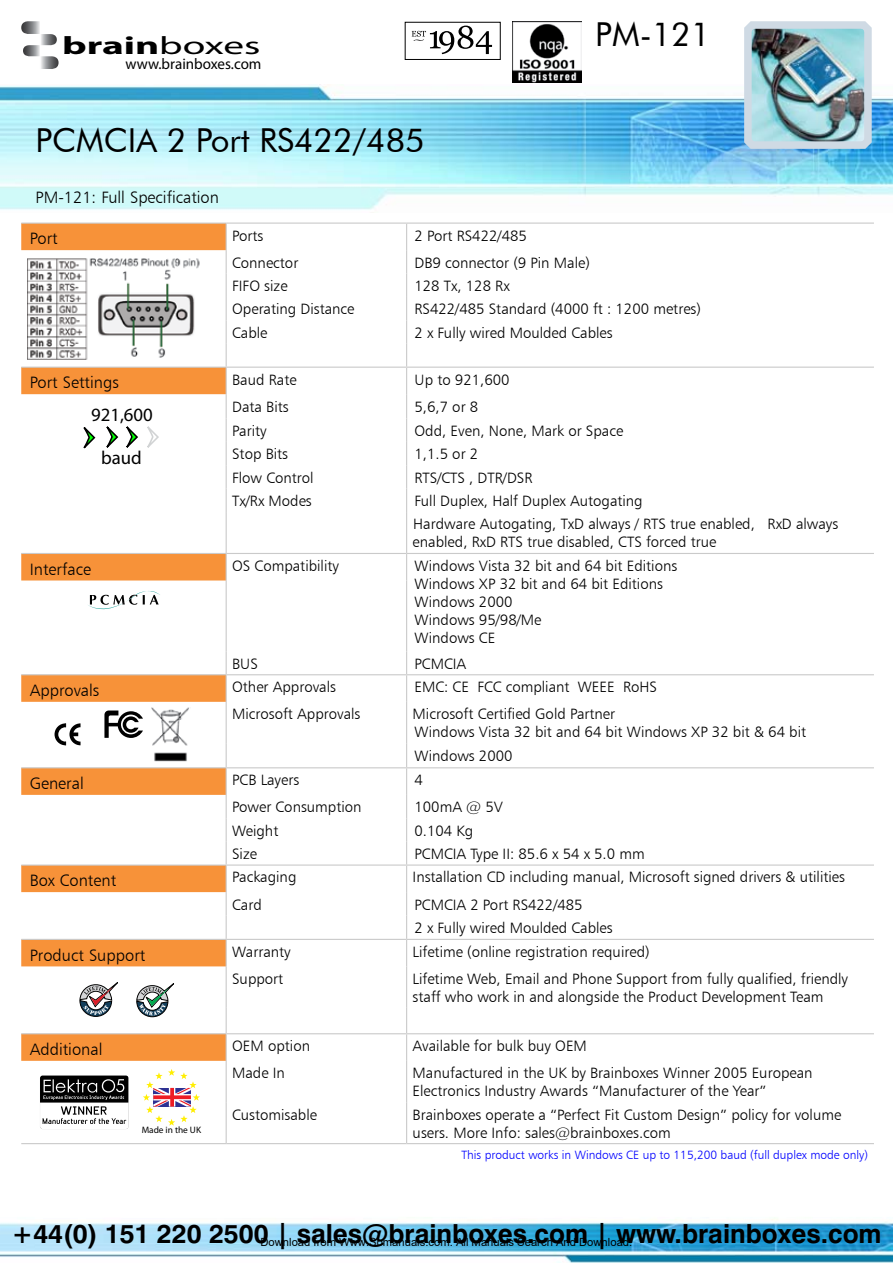
<style>
.page{position:relative;width:893px;height:1263px;background:#fff}
.page>*{position:absolute;margin:0;border:0;box-sizing:border-box;transform-origin:0 0}
.t1{font:33px "Futura BT";color:#000}
.t2{font:700 26.25px "Swiss 721 BT";color:#000}
.t3{font:700 25.2px "Myriad Pro";color:#000;scale:1.64 1}
.t4{font:18.75px "Myriad Pro";color:#000}
.t5{font:16.5px "Humanist 777 BT Light B";color:#000}
.t6{font:15.45px "Myriad Pro";color:#000}
.t7{font:15px/18px "Humanist 777 BT Light B";color:#000}
.t8{font:12px "Humanist 777 BT Light B";color:#00f}
.t9{font:11.25px "Arial";color:#000}
.t10{font:9.3px "Myriad Pro";color:#000}
.s1{font-weight:400}
</style>
<div class="page">
<img style="left:0;top:1218px;width:893px;height:45px">
<svg style="left:21px;top:21px;width:38px;height:48px"></svg>
<svg style="left:512px;top:21px;width:70px;height:62px"></svg>
<img style="left:513px;top:22px;width:68px;height:60px">
<svg style="left:412px;top:26px;width:80px;height:28px"></svg>
<div style="left:405px;top:22px;width:95px;height:38px;border:1px solid #000"></div>
<img style="left:0;top:85px;width:893px;height:125px">
<svg style="left:21px;top:224px;width:205px;height:837px"></svg>
<hr style="left:21px;top:223px;width:205px;height:1px;background:#cacaca">
<hr style="left:226px;top:223px;width:181px;height:1px;background:#cacaca">
<hr style="left:407px;top:223px;width:467px;height:1px;background:#cacaca">
<hr style="left:21px;top:367px;width:205px;height:1px;background:#cacaca">
<hr style="left:226px;top:367px;width:181px;height:1px;background:#cacaca">
<hr style="left:407px;top:367px;width:467px;height:1px;background:#cacaca">
<svg style="left:226px;top:224px;width:1px;height:288px"></svg>
<svg style="left:406px;top:224px;width:1px;height:288px"></svg>
<hr style="left:226px;top:512px;width:1px;height:41px;background:#cacaca">
<hr style="left:406px;top:512px;width:1px;height:41px;background:#cacaca">
<hr style="left:21px;top:767px;width:205px;height:1px;background:#cacaca">
<hr style="left:226px;top:767px;width:181px;height:1px;background:#cacaca">
<hr style="left:407px;top:767px;width:467px;height:1px;background:#cacaca">
<hr style="left:21px;top:553px;width:205px;height:1px;background:#cacaca">
<hr style="left:226px;top:553px;width:181px;height:1px;background:#cacaca">
<svg style="left:226px;top:554px;width:1px;height:26px"></svg>
<hr style="left:21px;top:864px;width:205px;height:2px;background:#cacaca">
<hr style="left:226px;top:864px;width:181px;height:2px;background:#cacaca">
<hr style="left:407px;top:553px;width:467px;height:1px;background:#cacaca">
<svg style="left:406px;top:554px;width:1px;height:26px"></svg>
<hr style="left:407px;top:864px;width:467px;height:2px;background:#cacaca">
<hr style="left:226px;top:580px;width:1px;height:71px;background:#cacaca">
<hr style="left:406px;top:580px;width:1px;height:71px;background:#cacaca">
<hr style="left:21px;top:674px;width:205px;height:1px;background:#cacaca">
<hr style="left:226px;top:674px;width:181px;height:1px;background:#cacaca">
<svg style="left:226px;top:651px;width:1px;height:51px"></svg>
<hr style="left:407px;top:674px;width:467px;height:1px;background:#cacaca">
<svg style="left:406px;top:651px;width:1px;height:51px"></svg>
<hr style="left:226px;top:702px;width:1px;height:41px;background:#cacaca">
<hr style="left:406px;top:702px;width:1px;height:41px;background:#cacaca">
<hr style="left:226px;top:939px;width:181px;height:1px;background:#cacaca">
<hr style="left:407px;top:939px;width:467px;height:1px;background:#cacaca">
<svg style="left:406px;top:743px;width:1px;height:223px"></svg>
<hr style="left:226px;top:966px;width:1px;height:42px;background:#cacaca">
<hr style="left:406px;top:966px;width:1px;height:42px;background:#cacaca">
<hr style="left:21px;top:1033px;width:205px;height:1px;background:#cacaca">
<hr style="left:226px;top:1033px;width:181px;height:1px;background:#cacaca">
<svg style="left:226px;top:1008px;width:1px;height:53px"></svg>
<hr style="left:407px;top:1033px;width:467px;height:1px;background:#cacaca">
<svg style="left:406px;top:1008px;width:1px;height:53px"></svg>
<hr style="left:226px;top:1061px;width:1px;height:41px;background:#cacaca">
<hr style="left:406px;top:1061px;width:1px;height:41px;background:#cacaca">
<hr style="left:226px;top:1102px;width:1px;height:41px;background:#cacaca">
<hr style="left:406px;top:1102px;width:1px;height:41px;background:#cacaca">
<hr style="left:21px;top:1143px;width:205px;height:1px;background:#cacaca">
<hr style="left:226px;top:1143px;width:181px;height:1px;background:#cacaca">
<hr style="left:407px;top:1143px;width:467px;height:1px;background:#cacaca">
<svg style="left:226px;top:743px;width:1px;height:223px"></svg>
<hr style="left:21px;top:939px;width:205px;height:1px;background:#cacaca">
<img style="left:27px;top:257px;width:178px;height:103px">
<svg style="left:82px;top:427px;width:15px;height:23px"></svg>
<svg style="left:125px;top:427px;width:14px;height:22px"></svg>
<svg style="left:105px;top:427px;width:14px;height:22px"></svg>
<svg style="left:146px;top:427px;width:14px;height:22px"></svg>
<svg style="left:87px;top:591px;width:73px;height:18px"></svg>
<svg style="left:55px;top:723px;width:26px;height:22px"></svg>
<svg style="left:104px;top:710px;width:39px;height:28px"></svg>
<img style="left:151px;top:708px;width:40px;height:54px">
<svg style="left:80px;top:982px;width:38px;height:35px"></svg>
<svg style="left:136px;top:983px;width:38px;height:34px"></svg>
<svg style="left:40px;top:1075px;width:89px;height:54px"></svg>
<svg style="left:143px;top:1069px;width:57px;height:56px"></svg>
<img style="left:740px;top:21px;width:135px;height:132px">
<h3 class="t3" style="left:62px;top:29px;width:122px">brain<span class="s1">boxes</span></h3>
<p class="t6" style="left:125px;top:54px;width:137px">www.brainboxes.com</p>
<h1 class="t1" style="left:595px;top:15px;width:116px">PM-121</h1>
<h1 class="t1" style="left:36px;top:121px;width:391px">PCMCIA 2 Port RS422/485</h1>
<p class="t5" style="left:36px;top:187px;width:185px">PM-121: Full Specification</p>
<p class="t5" style="left:30px;top:228px;width:29px">Port</p>
<p class="t7" style="left:232px;top:226px;width:33px">Ports</p>
<p class="t7" style="left:414px;top:226px;width:114px">2 Port RS422/485</p>
<p class="t7" style="left:232px;top:253px;width:68px">Connector</p>
<p class="t7" style="left:414px;top:253px;width:177px">DB9 connector (9 Pin Male)</p>
<p class="t7" style="left:232px;top:276px;width:57px">FIFO size</p>
<p class="t7" style="left:414px;top:276px;width:97px">128 Tx, 128 Rx</p>
<p class="t7" style="left:232px;top:300px;width:124px">Operating Distance</p>
<p class="t7" style="left:413px;top:300px;width:290px">RS422/485 Standard (4000 ft : 1200 metres)</p>
<p class="t7" style="left:232px;top:323px;width:37px">Cable</p>
<p class="t7" style="left:414px;top:323px;width:200px">2 x Fully wired Moulded Cables</p>
<p class="t5" style="left:30px;top:373px;width:91px">Port Settings</p>
<p class="t7" style="left:232px;top:370px;width:66px">Baud Rate</p>
<p class="t7" style="left:414px;top:370px;width:97px">Up to 921,600</p>
<p class="t4" style="left:91px;top:404px;width:63px">921,600</p>
<p class="t4" style="left:101px;top:446px;width:42px">baud</p>
<p class="t7" style="left:232px;top:397px;width:58px">Data Bits</p>
<p class="t7" style="left:414px;top:397px;width:65px">5,6,7 or 8</p>
<p class="t7" style="left:232px;top:421px;width:36px">Parity</p>
<p class="t7" style="left:414px;top:421px;width:210px">Odd, Even, None, Mark or Space</p>
<p class="t7" style="left:232px;top:445px;width:57px">Stop Bits</p>
<p class="t7" style="left:414px;top:445px;width:65px">1,1.5 or 2</p>
<p class="t7" style="left:232px;top:468px;width:83px">Flow Control</p>
<p class="t7" style="left:413px;top:468px;width:120px">RTS/CTS , DTR/DSR</p>
<p class="t7" style="left:232px;top:492px;width:81px">Tx/Rx Modes</p>
<p class="t7" style="left:413px;top:489px;width:426px;line-height:23.4px">Full Duplex, Half Duplex Autogating<br>Hardware Autogating, TxD always / RTS true enabled, RxD always</p>
<p class="t7" style="left:413px;top:533px;width:305px">enabled, RxD RTS true disabled, CTS forced true</p>
<p class="t5" style="left:30px;top:559px;width:63px">Interface</p>
<p class="t7" style="left:232px;top:556px;width:108px">OS Compatibility</p>
<p class="t7" style="left:414px;top:556px;width:264px">Windows Vista 32 bit and 64 bit Editions<br>Windows XP 32 bit and 64 bit Editions<br>Windows 2000<br>Windows 95/98/Me<br>Windows CE</p>
<p class="t7" style="left:232px;top:654px;width:27px">BUS</p>
<p class="t7" style="left:414px;top:654px;width:53px">PCMCIA</p>
<p class="t5" style="left:30px;top:680px;width:71px">Approvals</p>
<p class="t7" style="left:232px;top:678px;width:105px">Other Approvals</p>
<p class="t7" style="left:414px;top:678px;width:244px">EMC: CE FCC compliant WEEE RoHS</p>
<p class="t7" style="left:232px;top:705px;width:130px">Microsoft Approvals</p>
<p class="t7" style="left:413px;top:705px;width:395px">Microsoft Certified Gold Partner<br>Windows Vista 32 bit and 64 bit Windows XP 32 bit &amp; 64 bit</p>
<p class="t7" style="left:414px;top:746px;width:100px">Windows 2000</p>
<p class="t5" style="left:30px;top:773px;width:55px">General</p>
<p class="t7" style="left:232px;top:771px;width:69px">PCB Layers</p>
<p class="t7" style="left:414px;top:771px;width:10px">4</p>
<p class="t7" style="left:232px;top:798px;width:131px">Power Consumption</p>
<p class="t7" style="left:414px;top:798px;width:90px">100mA @ 5V</p>
<p class="t7" style="left:232px;top:821px;width:48px">Weight</p>
<p class="t7" style="left:414px;top:821px;width:60px">0.104 Kg</p>
<p class="t7" style="left:232px;top:845px;width:26px">Size</p>
<p class="t7" style="left:414px;top:845px;width:232px">PCMCIA Type II: 85.6 x 54 x 5.0 mm</p>
<p class="t5" style="left:30px;top:870px;width:88px">Box Content</p>
<p class="t7" style="left:232px;top:868px;width:66px">Packaging</p>
<p class="t7" style="left:413px;top:868px;width:434px">Installation CD including manual, Microsoft signed drivers &amp; utilities</p>
<p class="t7" style="left:232px;top:895px;width:31px">Card</p>
<p class="t7" style="left:414px;top:892px;width:200px;line-height:23.4px">PCMCIA 2 Port RS422/485<br>2 x Fully wired Moulded Cables</p>
<p class="t5" style="left:30px;top:945px;width:117px">Product Support</p>
<p class="t7" style="left:232px;top:942px;width:60px">Warranty</p>
<p class="t7" style="left:413px;top:942px;width:238px">Lifetime (online registration required)</p>
<p class="t7" style="left:232px;top:969px;width:53px">Support</p>
<p class="t7" style="left:413px;top:969px;width:437px">Lifetime Web, Email and Phone Support from fully qualified, friendly staff who work in and alongside the Product Development Team</p>
<p class="t5" style="left:30px;top:1039px;width:74px">Additional</p>
<p class="t7" style="left:232px;top:1037px;width:79px">OEM option</p>
<p class="t7" style="left:413px;top:1037px;width:176px">Available for bulk buy OEM</p>
<p class="t10" style="left:142px;top:1124px;width:61px">Made in the UK</p>
<p class="t7" style="left:232px;top:1064px;width:54px">Made In</p>
<p class="t7" style="left:413px;top:1064px;width:401px">Manufactured in the UK by Brainboxes Winner 2005 European<br>Electronics Industry Awards “Manufacturer of the Year”</p>
<p class="t7" style="left:232px;top:1105px;width:86px">Customisable</p>
<p class="t7" style="left:413px;top:1105px;width:430px">Brainboxes operate a “Perfect Fit Custom Design” policy for volume users. More Info: sales@brainboxes.com</p>
<p class="t8" style="left:461px;top:1147px;width:408px">This product works in Windows CE up to 115,200 baud (full duplex mode only)</p>
<h2 class="t2" style="left:11px;top:1218px;width:872px">+44(0) 151 220 2500 | sales@brainboxes.com | www.brainboxes.com</h2>
<p class="t9" style="left:260px;top:1235px;width:373px">Download from Www.Somanuals.com. All Manuals Search And Download.</p>
</div>
